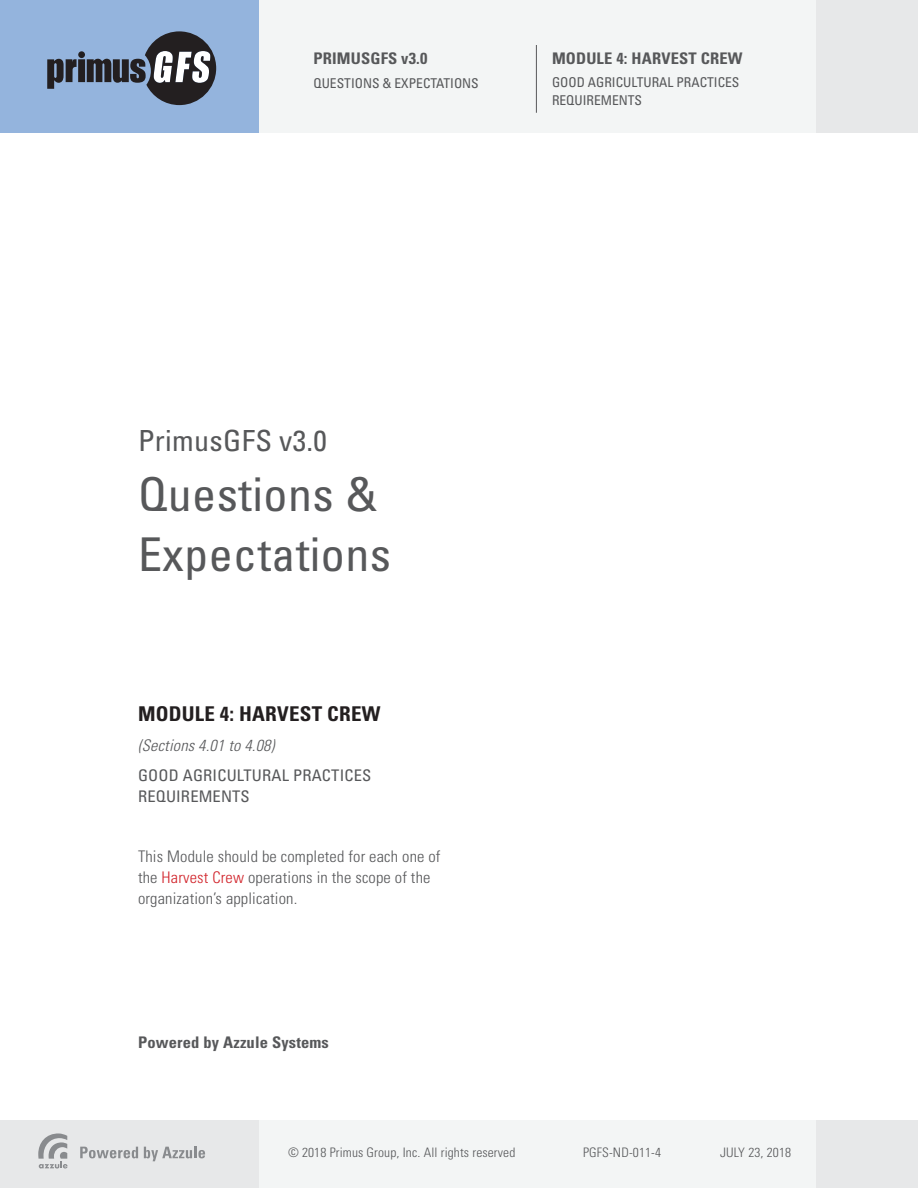
<style>
.page{position:relative;width:918px;height:1188px;background:#fff}
.page>*{position:absolute;margin:0;border:0;box-sizing:border-box;transform-origin:0 0}
.t1{font:condensed 46.5px/60px "Univers LT Std";letter-spacing:.01em;color:#57585a}
.t2{font:condensed 29.1px "Univers LT Std";letter-spacing:.01em;color:#57585a}
.t3{font:700 condensed 20.4px "Univers LT Std";letter-spacing:.01em;color:#231f20}
.t4{font:300 condensed 16.05px/21px "Univers LT Std";letter-spacing:.01em;color:#57585a}
.t5{font:700 condensed 16.05px "Univers LT Std";letter-spacing:.01em;color:#57585a}
.t6{font:condensed 16.05px/21px "Univers LT Std";letter-spacing:.01em;color:#57585a}
.t7{font:italic 300 condensed 16.05px "Univers LT Std";letter-spacing:.01em;color:#57585a}
.t8{font:condensed 13.5px/18px "Univers LT Std";color:#57585a}
.t9{font:300 condensed 13.05px "Univers LT Std";letter-spacing:.01em;color:#57585a}
.s1{color:#d1232a}
</style>
<div class="page">
<div style="left:0;top:0;width:918px;height:132px;background:#f3f5f5"></div>
<div style="left:816px;top:0;width:102px;height:132px;background:#e7e8e9"></div>
<div style="left:0;top:0;width:259px;height:133px;background:#94b4dd"></div>
<svg style="left:47px;top:59px;width:30px;height:30px"></svg>
<div style="left:78px;top:59px;width:7px;height:23px;background:#231f20"></div>
<div style="left:78px;top:51px;width:7px;height:7px;background:#231f20;border-radius:50%"></div>
<svg style="left:87px;top:31px;width:129px;height:74px"></svg>
<div style="left:0;top:1120px;width:918px;height:68px;background:#f3f5f5"></div>
<div style="left:816px;top:1120px;width:102px;height:68px;background:#e7e8e9"></div>
<div style="left:0;top:1120px;width:259px;height:68px;background:#e7e8e9"></div>
<svg style="left:80px;top:1147px;width:58px;height:11px"></svg>
<svg style="left:144px;top:1147px;width:61px;height:14px"></svg>
<svg style="left:38px;top:1133px;width:30px;height:35px"></svg>
<hr style="left:536px;top:45px;width:1px;height:68px;background:#57585a">
<p class="t5" style="left:314px;top:49px;width:115px">PRIMUSGFS v3.0</p>
<p class="t8" style="left:314px;top:74px;width:167px">QUESTIONS &amp; EXPECTATIONS</p>
<p class="t5" style="left:552px;top:49px;width:192px">MODULE 4: HARVEST CREW</p>
<p class="t8" style="left:552px;top:73px;width:189px">GOOD AGRICULTURAL PRACTICES<br>REQUIREMENTS</p>
<h2 class="t2" style="left:138px;top:423px;width:190px">PrimusGFS v3.0</h2>
<h1 class="t1" style="left:138px;top:464px;width:255px">Questions &amp;<br>Expectations</h1>
<p class="t3" style="left:138px;top:702px;width:244px">MODULE 4: HARVEST CREW</p>
<p class="t7" style="left:138px;top:736px;width:138px">(Sections 4.01 to 4.08)</p>
<p class="t6" style="left:138px;top:765px;width:235px">GOOD AGRICULTURAL PRACTICES<br>REQUIREMENTS</p>
<p class="t4" style="left:138px;top:846px;width:304px">This Module should be completed for each one of the <span class="s1">Harvest Crew</span> operations in the scope of the organization’s application.</p>
<p class="t5" style="left:138px;top:1033px;width:192px">Powered by Azzule Systems</p>
<p class="t9" style="left:288px;top:1145px;width:229px">© 2018 Primus Group, Inc. All rights reserved</p>
<p class="t9" style="left:583px;top:1145px;width:80px">PGFS-ND-011-4</p>
<p class="t9" style="left:720px;top:1145px;width:73px">JULY 23, 2018</p>
</div>
